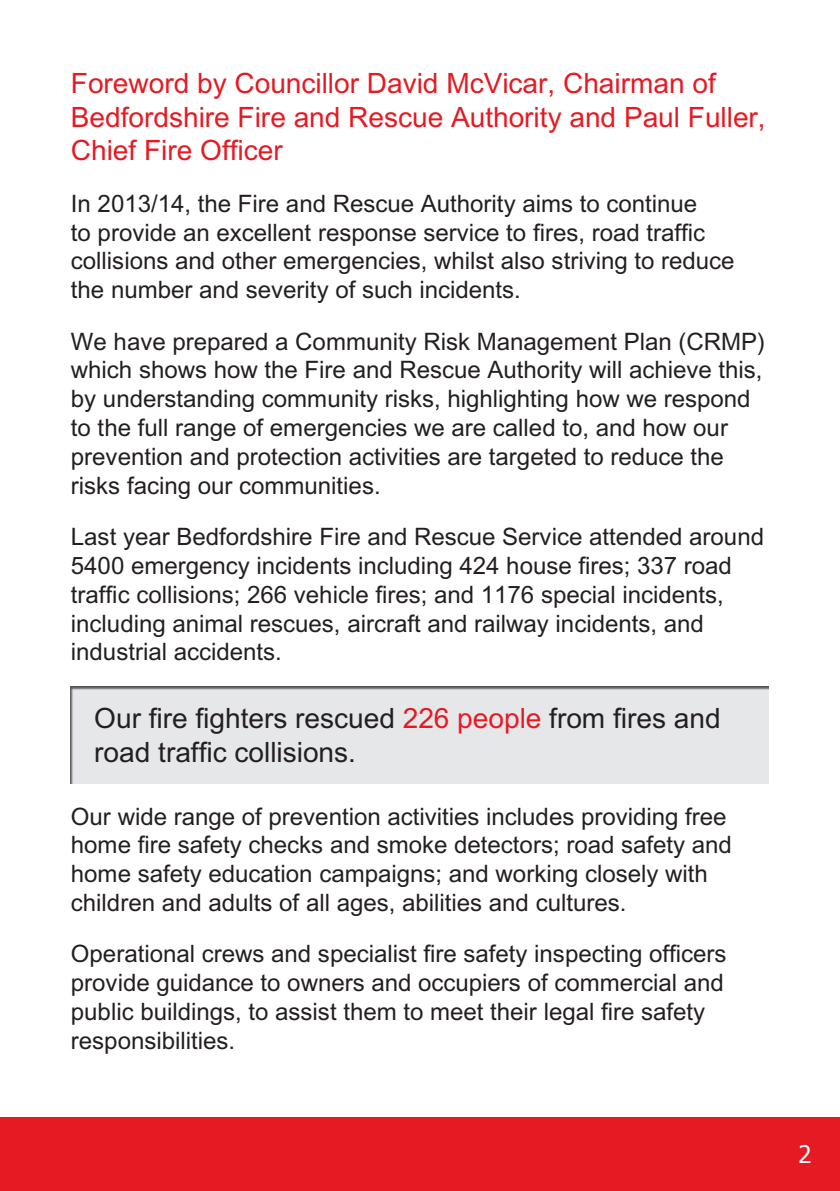
<style>
.page{position:relative;width:840px;height:1191px;background:#fff}
.page>*{position:absolute;margin:0;border:0;box-sizing:border-box;transform-origin:0 0}
.t1{font:28px/33.6px "M Arial";color:#e51a23}
.t2{font:28px/33.6px "M Arial";color:#231f20}
.t3{font:24px/28.8px "M Arial";color:#231f20}
.t4{font:24px "Tahoma";color:#fff}
.s1{color:#e51a23}
</style>
<div class="page">
<div style="left:0;top:1117px;width:839px;height:74px;background:#e51a23"></div>
<div style="left:68px;top:683px;width:702px;height:102px;background:#231f20;opacity:.75"></div>
<p class="t1" style="left:71px;top:66px;width:696px">Foreword by Councillor David McVicar, Chairman of<br>Bedfordshire Fire and Rescue Authority and Paul Fuller,<br>Chief Fire Officer</p>
<p class="t3" style="left:71px;top:189px;width:664px">In 2013/14, the Fire and Rescue Authority aims to continue<br>to provide an excellent response service to fires, road traffic collisions and other emergencies, whilst also striving to reduce the number and severity of such incidents.</p>
<p class="t3" style="left:71px;top:327px;width:695px">We have prepared a Community Risk Management Plan (CRMP) which shows how the Fire and Rescue Authority will achieve this, by understanding community risks, highlighting how we respond to the full range of emergencies we are called to, and how our prevention and protection activities are targeted to reduce the risks facing our communities.</p>
<p class="t3" style="left:71px;top:522px;width:694px">Last year Bedfordshire Fire and Rescue Service attended around 5400 emergency incidents including 424 house fires; 337 road traffic collisions; 266 vehicle fires; and 1176 special incidents, including animal rescues, aircraft and railway incidents, and industrial accidents.</p>
<p class="t2" style="left:94px;top:701px;width:627px">Our fire fighters rescued <span class="s1">226 people</span> from fires and road traffic collisions.</p>
<p class="t3" style="left:71px;top:801px;width:662px">Our wide range of prevention activities includes providing free home fire safety checks and smoke detectors; road safety and home safety education campaigns; and working closely with children and adults of all ages, abilities and cultures.</p>
<p class="t3" style="left:71px;top:939px;width:656px">Operational crews and specialist fire safety inspecting officers provide guidance to owners and occupiers of commercial and public buildings, to assist them to meet their legal fire safety responsibilities.</p>
<p class="t4" style="left:798px;top:1137px;width:15px">2</p>
</div>
